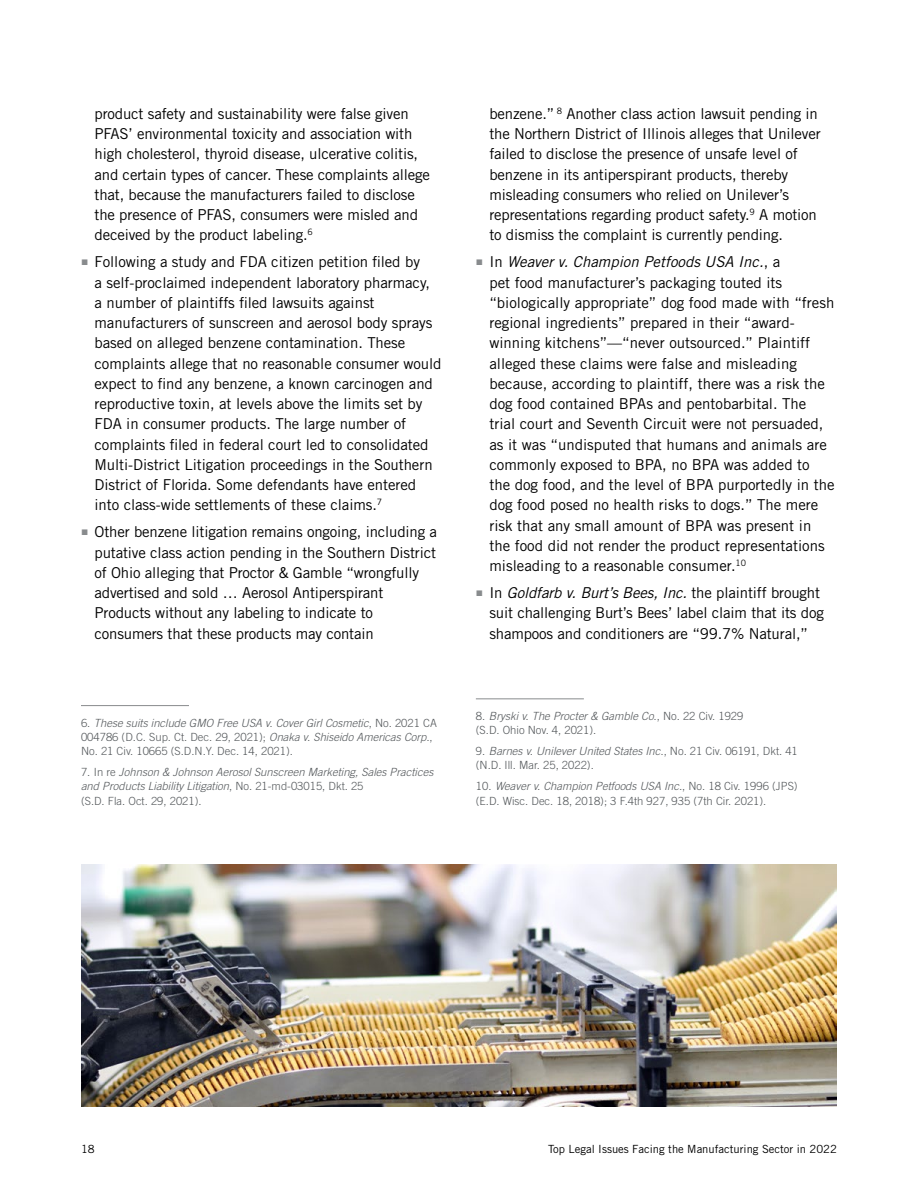
<style>
.page{position:relative;width:918px;height:1188px;background:#fff}
.page>*{position:absolute;margin:0;border:0;box-sizing:border-box;transform-origin:0 0}
.t1{font:15px/20.2px "Trade Gothic LT Std";letter-spacing:-.005em;color:#000}
.t2{font:300 11.25px/14.2px "Trade Gothic LT Std";color:#53575a}
.t3{font:italic 300 11.25px/14.2px "Trade Gothic LT Std";color:#53575a}
.t4{font:11.25px "Trade Gothic LT Std";color:#000}
.s1{font-family:"Arial";font-size:12px;color:#888b8d}
.s2{font-style:italic}
.s3{font-style:normal}
</style>
<div class="page">
<img style="left:81px;top:864px;width:756px;height:243px">
<hr style="left:81px;top:705px;width:108px;height:1px;background:#888b8d">
<hr style="left:476px;top:699px;width:108px;height:1px;background:#888b8d">
<p class="t1" style="left:94px;top:103px;width:337px">product safety and sustainability were false given PFAS’ environmental toxicity and association with high cholesterol, thyroid disease, ulcerative colitis, and certain types of cancer. These complaints allege that, because the manufacturers failed to disclose the presence of PFAS, consumers were misled and deceived by the product labeling.<sup>6</sup></p>
<p class="t1" style="left:94px;top:252px;width:349px;text-indent:-14px"><span class="s1">■</span> Following a study and FDA citizen petition filed by<br>a self-proclaimed independent laboratory pharmacy,<br>a number of plaintiffs filed lawsuits against manufacturers of sunscreen and aerosol body sprays based on alleged benzene contamination. These complaints allege that no reasonable consumer would expect to find any benzene, a known carcinogen and reproductive toxin, at levels above the limits set by FDA in consumer products. The large number of complaints filed in federal court led to consolidated Multi-District Litigation proceedings in the Southern District of Florida. Some defendants have entered into class-wide settlements of these claims.<sup>7</sup></p>
<p class="t1" style="left:94px;top:522px;width:344px;text-indent:-14px"><span class="s1">■</span> Other benzene litigation remains ongoing, including a putative class action pending in the Southern District of Ohio alleging that Proctor &amp; Gamble “wrongfully advertised and sold … Aerosol Antiperspirant Products without any labeling to indicate to consumers that these products may contain</p>
<p class="t2" style="left:81px;top:715px;width:357px">6. <span class="s2">These suits include GMO Free USA v. Cover Girl Cosmetic</span>, No. 2021 CA<br>004786 (D.C. Sup. Ct. Dec. 29, 2021); <span class="s2">Onaka v. Shiseido Americas Corp.</span>,<br>No. 21 Civ. 10665 (S.D.N.Y. Dec. 14, 2021).</p>
<p class="t3" style="left:81px;top:765px;width:354px"><span class="s3">7. In re</span> Johnson &amp; Johnson Aerosol Sunscreen Marketing, Sales Practices and Products Liability Litigation<span class="s3">, No. 21-md-03015, Dkt. 25<br>(S.D. Fla. Oct. 29, 2021).</span></p>
<p class="t1" style="left:489px;top:103px;width:333px">benzene.” <sup>8</sup> Another class action lawsuit pending in the Northern District of Illinois alleges that Unilever failed to disclose the presence of unsafe level of benzene in its antiperspirant products, thereby misleading consumers who relied on Unilever’s representations regarding product safety.<sup>9</sup> A motion to dismiss the complaint is currently pending.</p>
<p class="t1" style="left:489px;top:252px;width:347px;text-indent:-14px"><span class="s1">■</span> In <span class="s2">Weaver v. Champion Petfoods USA Inc.</span>, a<br>pet food manufacturer’s packaging touted its “biologically appropriate” dog food made with “fresh regional ingredients” prepared in their “award&shy;winning kitchens”—“never outsourced.” Plaintiff alleged these claims were false and misleading because, according to plaintiff, there was a risk the dog food contained BPAs and pentobarbital. The trial court and Seventh Circuit were not persuaded, as it was “undisputed that humans and animals are commonly exposed to BPA, no BPA was added to<br>the dog food, and the level of BPA purportedly in the dog food posed no health risks to dogs.” The mere risk that any small amount of BPA was present in the food did not render the product representations misleading to a reasonable consumer.<sup>10</sup></p>
<p class="t1" style="left:489px;top:582px;width:336px;text-indent:-14px"><span class="s1">■</span> In <span class="s2">Goldfarb v. Burt’s Bees, Inc.</span> the plaintiff brought suit challenging Burt’s Bees’ label claim that its dog shampoos and conditioners are “99.7% Natural,”</p>
<p class="t2" style="left:476px;top:709px;width:269px">8. <span class="s2">Bryski v. The Procter &amp; Gamble Co.</span>, No. 22 Civ. 1929 (S.D. Ohio Nov. 4, 2021).</p>
<p class="t2" style="left:476px;top:744px;width:324px">9. <span class="s2">Barnes v. Unilever United States Inc.</span>, No. 21 Civ. 06191, Dkt. 41 (N.D. Ill. Mar. 25, 2022).</p>
<p class="t2" style="left:476px;top:779px;width:323px">10. <span class="s2">Weaver v. Champion Petfoods USA Inc.</span>, No. 18 Civ. 1996 (JPS) (E.D. Wisc. Dec. 18, 2018); 3 F.4th 927, 935 (7th Cir. 2021).</p>
<p class="t4" style="left:81px;top:1142px;width:15px">18</p>
<p class="t4" style="left:548px;top:1142px;width:290px">Top Legal Issues Facing the Manufacturing Sector in 2022</p>
</div>
